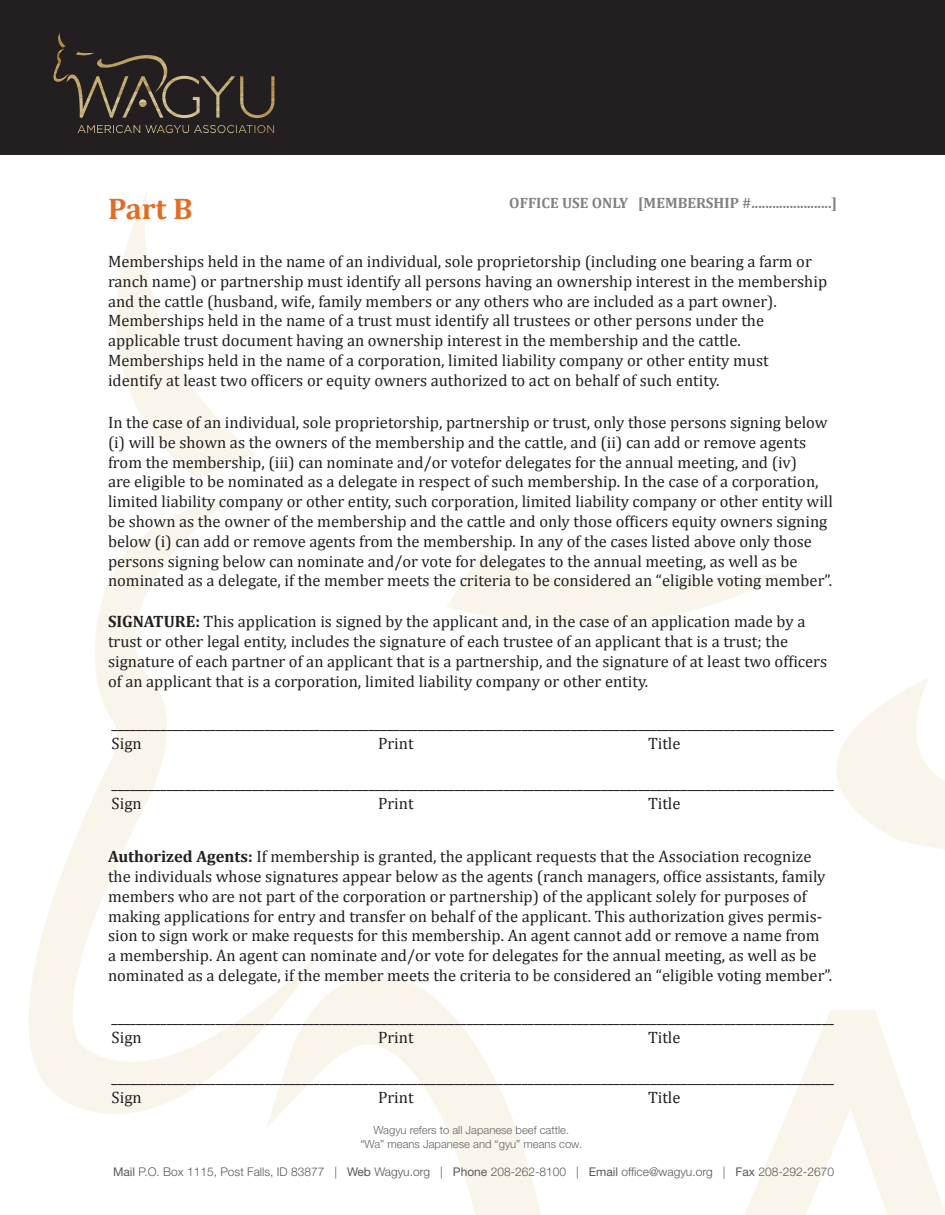
<style>
.page{position:relative;width:945px;height:1215px;background:#fff}
.page>*{position:absolute;margin:0;border:0;box-sizing:border-box;transform-origin:0 0}
.t1{font:700 30px "Cambria";color:#e36c25}
.t2{font:16.5px/19.8px "Cambria";color:#231f20}
.t3{font:700 15px "Cambria";color:#828180}
.t4{font:300 12px "Helvetica Neue LT Std";color:#57585a}
.t5{font:300 11.25px/13.5px "Helvetica Neue LT Std";color:#636366;text-align:center}
.s1{font-weight:700}
.s2{font-weight:400}
</style>
<div class="page">
<svg style="left:325px;top:976px;width:216px;height:239px"></svg>
<svg style="left:116px;top:193px;width:139px;height:285px"></svg>
<svg style="left:447px;top:552px;width:294px;height:72px"></svg>
<svg style="left:741px;top:573px;width:204px;height:642px"></svg>
<svg style="left:29px;top:499px;width:296px;height:629px"></svg>
<div style="left:0;top:0;width:945px;height:155px;background:#231f20"></div>
<img style="left:53px;top:32px;width:221px;height:101px">
<h1 class="t1" style="left:108px;top:188px;width:86px">Part B</h1>
<p class="t3" style="left:509px;top:192px;width:329px">OFFICE USE ONLY [MEMBERSHIP #.......................]</p>
<p class="t2" style="left:108px;top:251px;width:721px">Memberships held in the name of an individual, sole proprietorship (including one bearing a farm or ranch name) or partnership must identify all persons having an ownership interest in the membership and the cattle (husband, wife, family members or any others who are included as a part owner).<br>Memberships held in the name of a trust must identify all trustees or other persons under the applicable trust document having an ownership interest in the membership and the cattle.<br>Memberships held in the name of a corporation, limited liability company or other entity must identify at least two officers or equity owners authorized to act on behalf of such entity.</p>
<p class="t2" style="left:108px;top:412px;width:726px">In the case of an individual, sole proprietorship, partnership or trust, only those persons signing below (i) will be shown as the owners of the membership and the cattle, and (ii) can add or remove agents from the membership, (iii) can nominate and/or votefor delegates for the annual meeting, and (iv)<br>are eligible to be nominated as a delegate in respect of such membership. In the case of a corporation, limited liability company or other entity, such corporation, limited liability company or other entity will be shown as the owner of the membership and the cattle and only those officers equity owners signing below (i) can add or remove agents from the membership. In any of the cases listed above only those persons signing below can nominate and/or vote for delegates to the annual meeting, as well as be nominated as a delegate, if the member meets the criteria to be considered an “eligible voting member”.</p>
<p class="t2" style="left:108px;top:612px;width:721px"><span class="s1">SIGNATURE:</span> This application is signed by the applicant and, in the case of an application made by a trust or other legal entity, includes the signature of each trustee of an applicant that is a trust; the signature of each partner of an applicant that is a partnership, and the signature of at least two officers of an applicant that is a corporation, limited liability company or other entity.</p>
<p class="t2" style="left:112px;top:713px;width:724px">______________________________________________________________________________________________________________________<br>Sign</p>
<p class="t2" style="left:378px;top:733px;width:37px">Print</p>
<p class="t2" style="left:648px;top:733px;width:34px">Title</p>
<p class="t2" style="left:112px;top:773px;width:724px">______________________________________________________________________________________________________________________<br>Sign</p>
<p class="t2" style="left:378px;top:793px;width:37px">Print</p>
<p class="t2" style="left:648px;top:793px;width:34px">Title</p>
<p class="t2" style="left:108px;top:847px;width:726px"><span class="s1">Authorized Agents:</span> If membership is granted, the applicant requests that the Association recognize the individuals whose signatures appear below as the agents (ranch managers, office assistants, family members who are not part of the corporation or partnership) of the applicant solely for purposes of making applications for entry and transfer on behalf of the applicant. This authorization gives permis&shy;sion to sign work or make requests for this membership. An agent cannot add or remove a name from<br>a membership. An agent can nominate and/or vote for delegates for the annual meeting, as well as be nominated as a delegate, if the member meets the criteria to be considered an “eligible voting member”.</p>
<p class="t2" style="left:112px;top:1007px;width:724px">______________________________________________________________________________________________________________________<br>Sign</p>
<p class="t2" style="left:378px;top:1027px;width:37px">Print</p>
<p class="t2" style="left:648px;top:1027px;width:34px">Title</p>
<p class="t2" style="left:112px;top:1067px;width:724px">______________________________________________________________________________________________________________________<br>Sign</p>
<p class="t2" style="left:378px;top:1087px;width:37px">Print</p>
<p class="t2" style="left:648px;top:1087px;width:34px">Title</p>
<p class="t5" style="left:360px;top:1123px;width:223px">Wagyu refers to all Japanese beef cattle. “Wa” means Japanese and “gyu” means cow.</p>
<p class="t4" style="left:113px;top:1165px;width:722px"><span class="s2">Mail</span> P.O. Box 1115, Post Falls, ID 83877 | <span class="s2">Web</span> Wagyu.org | <span class="s2">Phone</span> 208-262-8100 | <span class="s2">Email</span> office@wagyu.org | <span class="s2">Fax</span> 208-292-2670</p>
</div>
